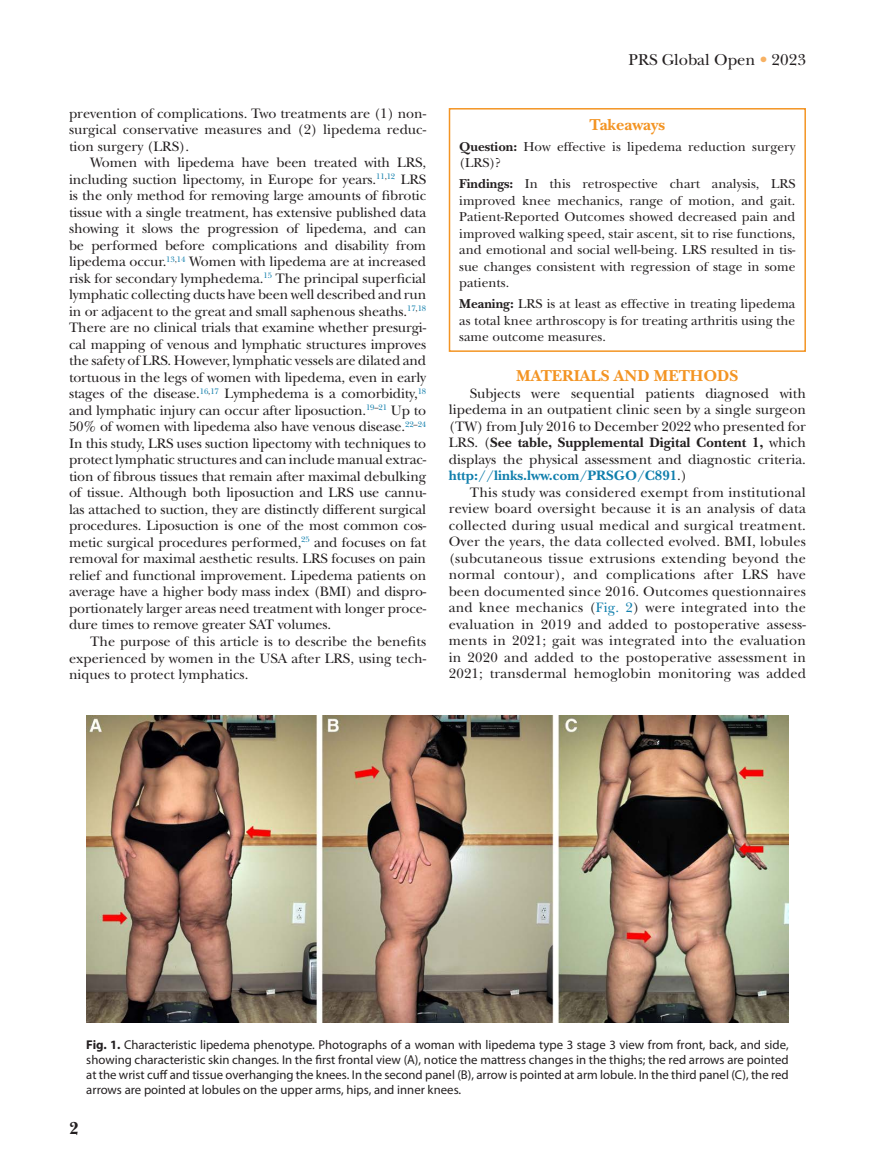
<style>
.page{position:relative;width:878px;height:1175px;background:#fff}
.page>*{position:absolute;margin:0;border:0;box-sizing:border-box;transform-origin:0 0}
.t1{font:700 18px "New Baskerville Std";color:#231f20}
.t2{font:700 16.5px "New Baskerville Std";color:#f39423}
.t3{font:16.5px "New Baskerville Std";color:#231f20}
.t4{font:14.25px/16.5px "New Baskerville Std";color:#231f20;text-align:justify}
.t5{font:13.5px/16.5px "New Baskerville Std";color:#231f20;text-align:justify}
.t6{font:12.75px/15px "Myriad Pro";color:#231f20;text-align:justify}
.s1{color:#f7b163}
.s2{font-weight:700}
.s3{font-weight:700;color:#0f7eac}
.s4{color:#0f7eac}
</style>
<div class="page">
<div style="left:448px;top:108px;width:358px;height:244px;border:2px solid #f39423"></div>
<img style="left:86px;top:716px;width:702px;height:306px">
<p class="t4" style="left:69px;top:105px;width:359px">prevention of complications. Two treatments are (1) non&shy;surgical conservative measures and (2) lipedema reduc&shy;tion surgery (LRS).</p>
<p class="t4" style="left:69px;top:154px;width:359px;text-indent:21px">Women with lipedema have been treated with LRS, including suction lipectomy, in Europe for years.<sup>11</sup><sup>,</sup><sup>12</sup> LRS is the only method for removing large amounts of fibrotic tissue with a single treatment, has extensive published data showing it slows the progression of lipedema, and can be performed before complications and disability from lipedema occur.<sup>13</sup><sup>,</sup><sup>14</sup> Women with lipedema are at increased risk for secondary lymphedema.<sup>15</sup> The principal superficial lymphatic collecting ducts have been well described and run in or adjacent to the great and small saphenous sheaths.<sup>17</sup><sup>,</sup><sup>18<br></sup>There are no clinical trials that examine whether presurgi&shy;cal mapping of venous and lymphatic structures improves the safety of LRS. However, lymphatic vessels are dilated and tortuous in the legs of women with lipedema, even in early stages of the disease.<sup>16</sup><sup>,</sup><sup>17</sup> Lymphedema is a comorbidity,<sup>18 </sup>and lymphatic injury can occur after liposuction.<sup>19</sup><sup>–</sup><sup>21</sup> Up to 50% of women with lipedema also have venous disease.<sup>22</sup><sup>–</sup><sup>24<br></sup>In this study, LRS uses suction lipectomy with techniques to protect lymphatic structures and can include manual extrac&shy;tion of fibrous tissues that remain after maximal debulking of tissue. Although both liposuction and LRS use cannu&shy;las attached to suction, they are distinctly different surgical procedures. Liposuction is one of the most common cos&shy;metic surgical procedures performed,<sup>25</sup> and focuses on fat removal for maximal aesthetic results. LRS focuses on pain relief and functional improvement. Lipedema patients on average have a higher body mass index (BMI) and dispro&shy;portionately larger areas need treatment with longer proce&shy;dure times to remove greater SAT volumes.</p>
<p class="t4" style="left:69px;top:633px;width:358px;text-indent:21px">The purpose of this article is to describe the benefits experienced by women in the USA after LRS, using tech&shy;niques to protect lymphatics.</p>
<p class="t3" style="left:628px;top:50px;width:179px">PRS Global Open <span class="s1">•</span> 2023</p>
<p class="t2" style="left:589px;top:115px;width:77px">Takeaways</p>
<p class="t5" style="left:459px;top:138px;width:338px"><span class="s2">Question:</span> How effective is lipedema reduction surgery (LRS)?</p>
<p class="t5" style="left:459px;top:176px;width:338px"><span class="s2">Findings:</span> In this retrospective chart analysis, LRS improved knee mechanics, range of motion, and gait.<br>Patient-Reported Outcomes showed decreased pain and improved walking speed, stair ascent, sit to rise functions, and emotional and social well-being. LRS resulted in tis&shy;sue changes consistent with regression of stage in some patients.</p>
<p class="t5" style="left:459px;top:296px;width:338px"><span class="s2">Meaning:</span> LRS is at least as effective in treating lipedema as total knee arthroscopy is for treating arthritis using the same outcome measures.</p>
<p class="t2" style="left:516px;top:366px;width:224px">MATERIALS AND METHODS</p>
<p class="t4" style="left:448px;top:385px;width:359px;text-indent:21px">Subjects were sequential patients diagnosed with lipedema in an outpatient clinic seen by a single surgeon (TW) from July 2016 to December 2022 who presented for LRS. (<span class="s2">See table, Supplemental Digital Content 1,</span> which displays the physical assessment and diagnostic criteria. <span class="s3">http://links.lww.com/PRSGO/C891</span>.)</p>
<p class="t4" style="left:448px;top:484px;width:359px;text-indent:21px">This study was considered exempt from institutional review board oversight because it is an analysis of data collected during usual medical and surgical treatment.<br>Over the years, the data collected evolved. BMI, lobules (subcutaneous tissue extrusions extending beyond the normal contour), and complications after LRS have been documented since 2016. Outcomes questionnaires and knee mechanics (<span class="s4">Fig. 2</span>) were integrated into the evaluation in 2019 and added to postoperative assess&shy;ments in 2021; gait was integrated into the evaluation in 2020 and added to the postoperative assessment in 2021; transdermal hemoglobin monitoring was added</p>
<p class="t6" style="left:86px;top:1037px;width:704px"><span class="s2">Fig. 1.</span> Characteristic lipedema phenotype. Photographs of a woman with lipedema type 3 stage 3 view from front, back, and side, showing characteristic skin changes. I n the first frontal view (A), notice the mattress changes in the thighs; the red arrows are pointed at the wrist cuff and tissue overhanging the knees. I n the second panel (B), arrow is pointed at arm lobule. I n the third panel (C), the red arrows are pointed at lobules on the upper arms, hips, and inner knees.</p>
<p class="t1" style="left:69px;top:1118px;width:11px">2</p>
</div>
